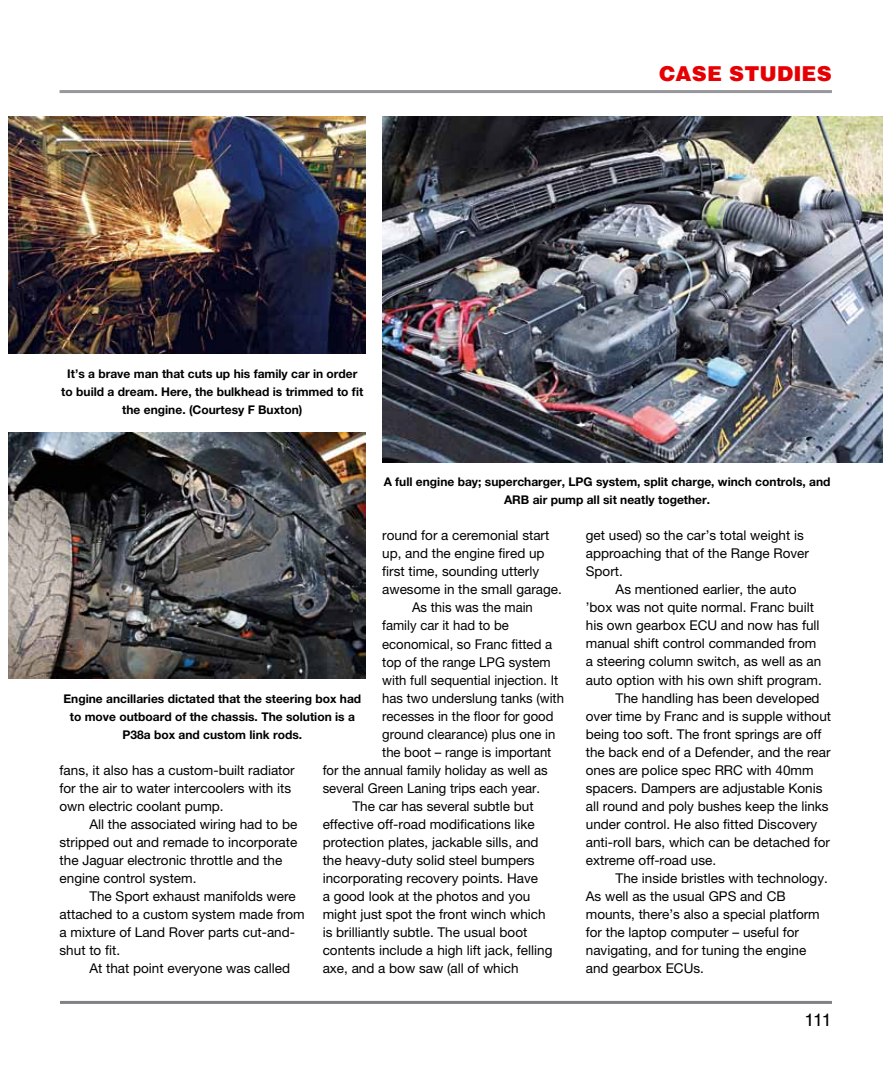
<style>
.page{position:relative;width:883px;height:1066px;background:#fff}
.page>*{position:absolute;margin:0;border:0;box-sizing:border-box;transform-origin:0 0}
.t1{font:900 21px "Helvetica";color:#e60003}
.t2{font:18px "Helvetica";color:#000}
.t3{font:13.5px/18px "Helvetica Neue";color:#000}
.t4{font:700 12px/18px "Helvetica Neue";color:#000;text-align:center}
</style>
<div class="page">
<hr style="left:60px;top:90px;width:771px;height:3px;background:#98989c">
<hr style="left:60px;top:1000px;width:771px;height:3px;background:#818084">
<img style="left:9px;top:117px;width:356px;height:236px">
<img style="left:9px;top:432px;width:356px;height:246px">
<img style="left:382px;top:117px;width:500px;height:345px">
<h1 class="t1" style="left:659px;top:61px;width:174px">CASE STUDIES</h1>
<p class="t4" style="left:61px;top:364px;width:303px">It’s a brave man that cuts up his family car in order to build a dream. Here, the bulkhead is trimmed to fit the engine. (Courtesy F Buxton)</p>
<p class="t4" style="left:383px;top:472px;width:448px">A full engine bay; supercharger, LPG system, split charge, winch controls, and<br>ARB air pump all sit neatly together.</p>
<p class="t3" style="left:382px;top:526px;width:169px">round for a ceremonial start</p>
<p class="t3" style="left:382px;top:544px;width:164px">up, and the engine fired up</p>
<p class="t3" style="left:382px;top:562px;width:158px">first time, sounding utterly</p>
<p class="t3" style="left:382px;top:580px;width:181px">awesome in the small garage.</p>
<p class="t3" style="left:412px;top:598px;width:122px">As this was the main</p>
<p class="t3" style="left:382px;top:616px;width:128px">family car it had to be</p>
<p class="t3" style="left:382px;top:634px;width:171px">economical, so Franc fitted a</p>
<p class="t3" style="left:382px;top:652px;width:170px">top of the range LPG system</p>
<p class="t3" style="left:382px;top:670px;width:177px">with full sequential injection. It</p>
<p class="t3" style="left:382px;top:688px;width:183px">has two underslung tanks (with</p>
<p class="t3" style="left:382px;top:706px;width:173px">recesses in the floor for good</p>
<p class="t3" style="left:382px;top:724px;width:174px">ground clearance) plus one in</p>
<p class="t3" style="left:382px;top:742px;width:171px">the boot – range is important</p>
<p class="t3" style="left:322px;top:760px;width:226px">for the annual family holiday as well as</p>
<p class="t3" style="left:322px;top:778px;width:219px">several Green Laning trips each year.</p>
<p class="t3" style="left:352px;top:796px;width:183px">The car has several subtle but</p>
<p class="t3" style="left:322px;top:814px;width:214px">effective off-road modifications like</p>
<p class="t3" style="left:322px;top:832px;width:217px">protection plates, jackable sills, and</p>
<p class="t3" style="left:322px;top:850px;width:213px">the heavy-duty solid steel bumpers</p>
<p class="t3" style="left:322px;top:868px;width:217px">incorporating recovery points. Have</p>
<p class="t3" style="left:322px;top:886px;width:209px">a good look at the photos and you</p>
<p class="t3" style="left:322px;top:904px;width:224px">might just spot the front winch which</p>
<p class="t3" style="left:322px;top:922px;width:206px">is brilliantly subtle. The usual boot</p>
<p class="t3" style="left:322px;top:940px;width:231px">contents include a high lift jack, felling</p>
<p class="t3" style="left:322px;top:958px;width:197px">axe, and a bow saw (all of which</p>
<p class="t4" style="left:63px;top:688px;width:299px">Engine ancillaries dictated that the steering box had to move outboard of the chassis. The solution is a<br>P38a box and custom link rods.</p>
<p class="t3" style="left:60px;top:760px;width:237px">fans, it also has a custom-built radiator for the air to water intercoolers with its own electric coolant pump.</p>
<p class="t3" style="left:60px;top:814px;width:239px;text-indent:30px">All the associated wiring had to be stripped out and remade to incorporate the Jaguar electronic throttle and the engine control system.</p>
<p class="t3" style="left:60px;top:886px;width:246px;text-indent:30px">The Sport exhaust manifolds were attached to a custom system made from a mixture of Land Rover parts cut-and&shy;shut to fit.</p>
<p class="t3" style="left:89px;top:958px;width:202px">At that point everyone was called</p>
<p class="t3" style="left:585px;top:526px;width:225px">get used) so the car’s total weight is approaching that of the Range Rover<br>Sport.</p>
<p class="t3" style="left:615px;top:580px;width:182px">As mentioned earlier, the auto</p>
<p class="t3" style="left:585px;top:598px;width:230px">’box was not quite normal. Franc built</p>
<p class="t3" style="left:585px;top:616px;width:235px">his own gearbox ECU and now has full</p>
<p class="t3" style="left:585px;top:634px;width:232px">manual shift control commanded from</p>
<p class="t3" style="left:585px;top:652px;width:237px">a steering column switch, as well as an</p>
<p class="t3" style="left:585px;top:670px;width:237px">auto option with his own shift program.</p>
<p class="t3" style="left:615px;top:688px;width:205px">The handling has been developed</p>
<p class="t3" style="left:585px;top:706px;width:247px">over time by Franc and is supple without</p>
<p class="t3" style="left:585px;top:724px;width:237px">being too soft. The front springs are off</p>
<p class="t3" style="left:585px;top:742px;width:246px">the back end of a Defender, and the rear</p>
<p class="t3" style="left:585px;top:760px;width:229px">ones are police spec RRC with 40mm</p>
<p class="t3" style="left:585px;top:778px;width:238px">spacers. Dampers are adjustable Konis</p>
<p class="t3" style="left:585px;top:796px;width:244px">all round and poly bushes keep the links</p>
<p class="t3" style="left:585px;top:814px;width:233px">under control. He also fitted Discovery</p>
<p class="t3" style="left:585px;top:832px;width:246px">anti-roll bars, which can be detached for</p>
<p class="t3" style="left:585px;top:850px;width:132px">extreme off-road use.</p>
<p class="t3" style="left:615px;top:868px;width:214px">The inside bristles with technology.</p>
<p class="t3" style="left:585px;top:886px;width:201px">As well as the usual GPS and CB</p>
<p class="t3" style="left:585px;top:904px;width:235px">mounts, there’s also a special platform</p>
<p class="t3" style="left:585px;top:922px;width:215px">for the laptop computer – useful for</p>
<p class="t3" style="left:585px;top:940px;width:222px">navigating, and for tuning the engine</p>
<p class="t3" style="left:585px;top:958px;width:120px">and gearbox ECUs.</p>
<h2 class="t2" style="left:804px;top:1006px;width:29px">111</h2>
</div>
